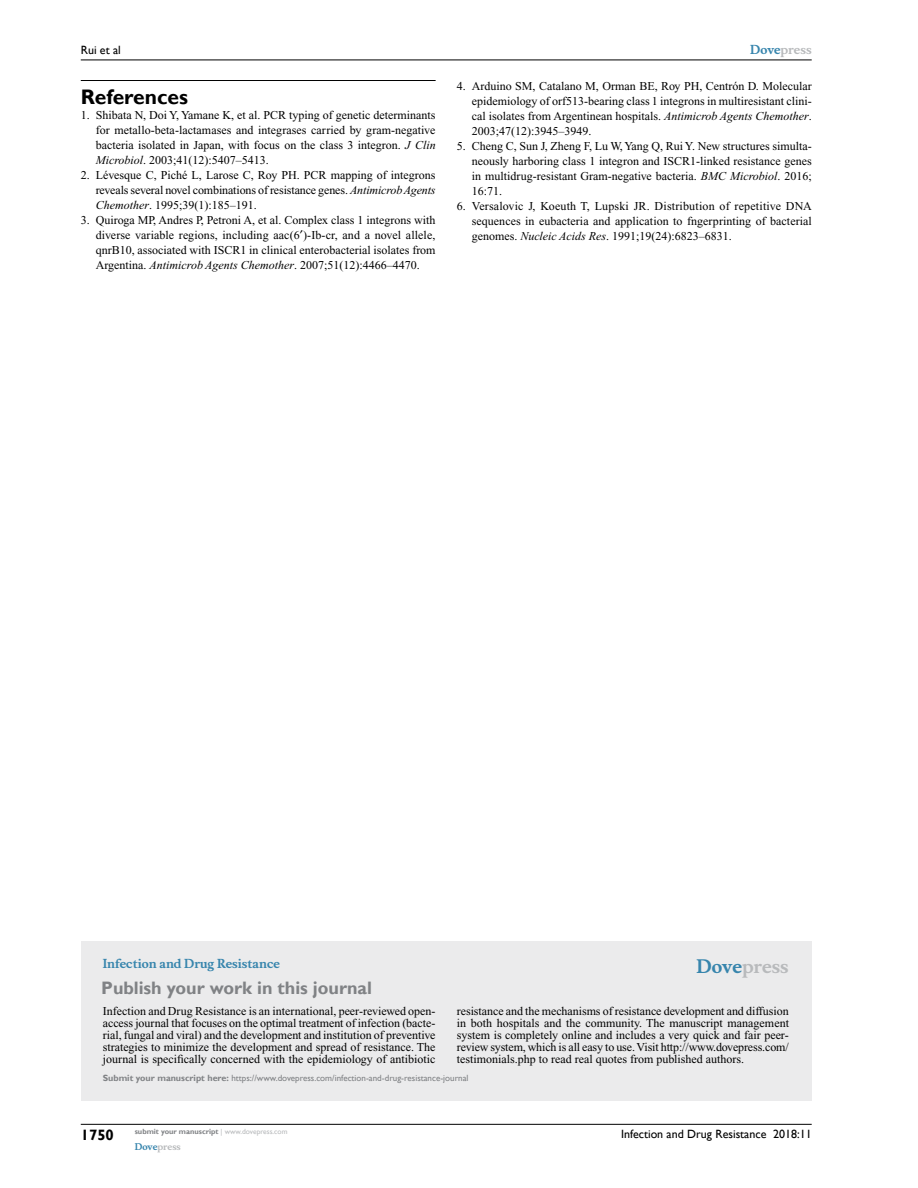
<style>
.page{position:relative;width:918px;height:1188px;background:#fff}
.page>*{position:absolute;margin:0;border:0;box-sizing:border-box;transform-origin:0 0}
.t1{font:700 21px "Gill Sans";color:#000}
.t2{font:700 18px "Gill Sans";color:#808285}
.t3{font:700 18px "Musee";color:#b8babc}
.t4{font:700 15px "Gill Sans";color:#000}
.t5{font:12px/15px "Times New Roman";color:#000;text-align:justify}
.t6{font:12px "Gill Sans";color:#000}
.t7{font:700 12px "Musee";color:#3785ad}
.t8{font:700 12px "Musee";color:#b8babc}
.t9{font:9px "Gill Sans";color:#808285}
.t10{font:700 9px "Musee";color:#b8babc}
.t11{font:700 7.5px "Gill Sans";color:#808285}
.s1{font-style:italic}
.s2{color:#3785ad}
.s3{font-weight:700}
.s4{font-weight:400;color:#b8babc}
</style>
<div class="page">
<div style="left:81px;top:941px;width:731px;height:160px;background:#ebebec"></div>
<hr style="left:81px;top:1124px;width:731px;height:1px;background:#000">
<hr style="left:81px;top:60px;width:731px;height:1px;background:#000">
<hr style="left:81px;top:80px;width:355px;height:1px;background:#000">
<p class="t6" style="left:81px;top:43px;width:42px">Rui et al</p>
<h1 class="t1" style="left:81px;top:84px;width:109px">References</h1>
<p class="t5" style="left:96px;top:107px;width:341px;text-indent:-15px">1. Shibata N, Doi Y, Yamane K, et al. PCR typing of genetic determinants for metallo-beta-lactamases and integrases carried by gram-negative bacteria isolated in Japan, with focus on the class 3 integron. <span class="s1">J Clin Microbiol</span>. 2003;41(12):5407–5413.</p>
<p class="t5" style="left:96px;top:167px;width:341px;text-indent:-15px">2. Lévesque C, Piché L, Larose C, Roy PH. PCR mapping of integrons reveals several novel combinations of resistance genes. <span class="s1">Antimicrob Agents Chemother</span>. 1995;39(1):185–191.</p>
<p class="t5" style="left:96px;top:212px;width:341px;text-indent:-15px">3. Quiroga MP, Andres P, Petroni A, et al. Complex class 1 integrons with diverse variable regions, including aac(6 )-Ib-cr, and a novel allele, qnrB10, associated with ISCR1 in clinical enterobacterial isolates from Argentina. <span class="s1">Antimicrob Agents Chemother</span>. 2007;51(12):4466–4470.</p>
<p class="t8" style="left:750px;top:43px;width:63px"><span class="s2">Dove</span>press</p>
<p class="t5" style="left:472px;top:79px;width:341px;text-indent:-15px">4. Arduino SM, Catalano M, Orman BE, Roy PH, Centrón D. Molecular epidemiology of orf513-bearing class 1 integrons in multiresistant clini&shy;cal isolates from Argentinean hospitals. <span class="s1">Antimicrob Agents Chemother</span>.<br>2003;47(12):3945–3949.</p>
<p class="t5" style="left:472px;top:139px;width:341px;text-indent:-15px">5. Cheng C, Sun J, Zheng F, Lu W, Yang Q, Rui Y. New structures simulta&shy;neously harboring class 1 integron and ISCR1-linked resistance genes in multidrug-resistant Gram-negative bacteria. <span class="s1">BMC Microbiol</span>. 2016; 16:71.</p>
<p class="t5" style="left:472px;top:199px;width:341px;text-indent:-15px">6. Versalovic J, Koeuth T, Lupski JR. Distribution of repetitive DNA sequences in eubacteria and application to fngerprinting of bacterial genomes. <span class="s1">Nucleic Acids Res</span>. 1991;19(24):6823–6831.</p>
<p class="t7" style="left:103px;top:956px;width:179px">Infection and Drug Resistance</p>
<h2 class="t2" style="left:101px;top:977px;width:272px">Publish your work in this journal</h2>
<h2 class="t3" style="left:697px;top:955px;width:94px"><span class="s2">Dove</span>press</h2>
<h2 class="t3" style="left:697px;top:958px;width:94px"><span class="s2">Dove</span>press</h2>
<p class="t5" style="left:103px;top:1005px;width:334px;line-height:12px">Infection and Drug Resistance is an international, peer-reviewed open&shy;access journal that focuses on the optimal treatment of infection (bacte&shy;rial, fungal and viral) and the development and institution of preventive strategies to minimize the development and spread of resistance. The journal is specifically concerned with the epidemiology of antibiotic</p>
<p class="t5" style="left:457px;top:1005px;width:334px;line-height:12px">resistance and the mechanisms of resistance development and diffusion in both hospitals and the community. The manuscript management system is completely online and includes a very quick and fair peer&shy;review system, which is all easy to use. Visit http://www.dovepress.com/ testimonials.php to read real quotes from published authors.</p>
<p class="t9" style="left:103px;top:1072px;width:367px"><span class="s3">Submit your manuscript here:</span> https://www.dovepress.com/infection-and-drug-resistance-journal</p>
<p class="t4" style="left:81px;top:1126px;width:35px">1750</p>
<p class="t11" style="left:135px;top:1127px;width:154px">submit your manuscript <span class="s4">| www.dovepress.com</span></p>
<p class="t10" style="left:135px;top:1141px;width:48px"><span class="s2">Dove</span>press</p>
<p class="t6" style="left:621px;top:1127px;width:192px">Infection and Drug Resistance 2018:11</p>
</div>
